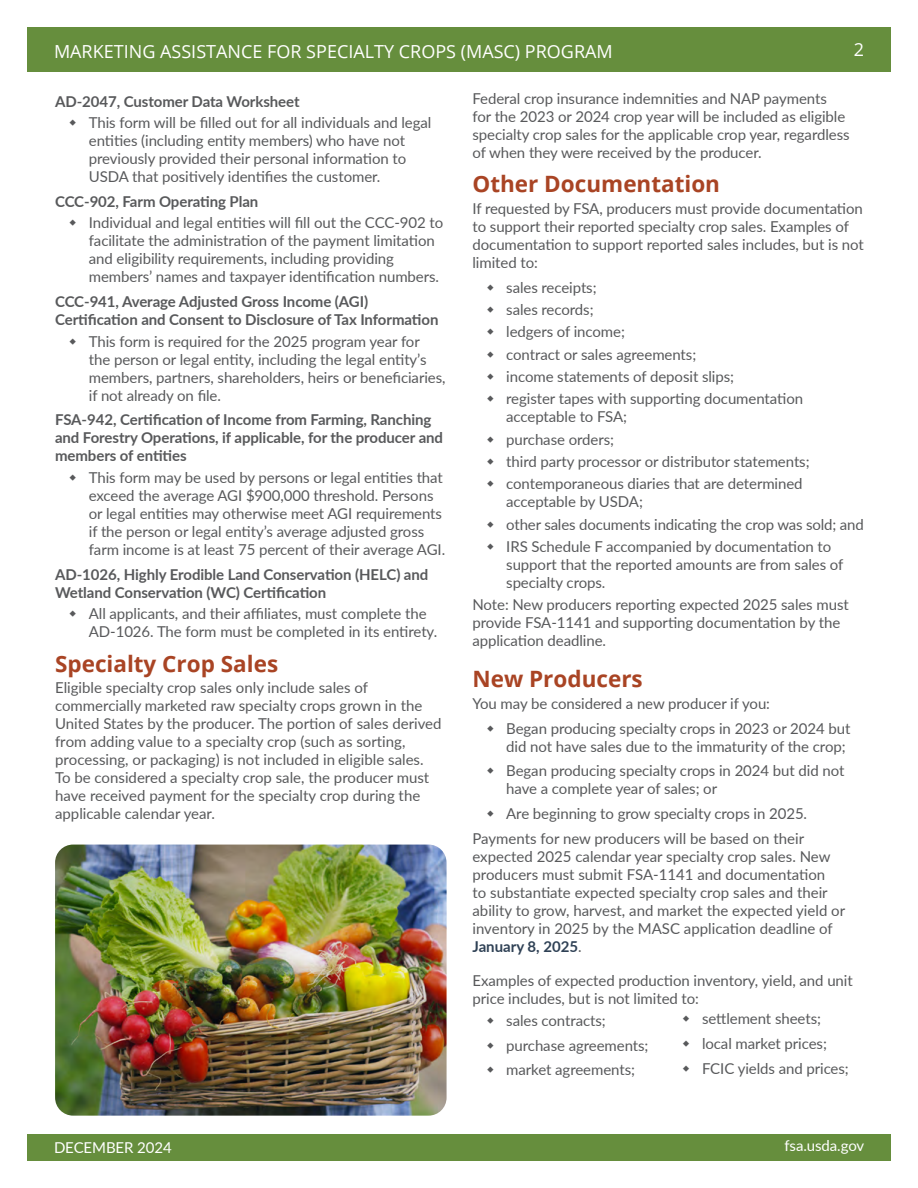
<style>
.page{position:relative;width:918px;height:1188px;background:#fff}
.page>*{position:absolute;margin:0;border:0;box-sizing:border-box;transform-origin:0 0}
.Body_Subhead{font:700 22.5px "Open Sans";color:#a94424}
.Body_Text{font:700 22.5px "Open Sans";color:#a94424}
.Sidebar_Text{font:18px "Open Sans";color:#fff}
.Bullets_level_1{font:15px/18px "Lato";letter-spacing:-.005em;color:#58595b}
.Body_Text-2{font:15px/18px "Lato";letter-spacing:-.005em;color:#58595b}
.Body_Text-3{font:700 15px/18px "Lato";letter-spacing:-.005em;color:#58595b}
.Body_Text_White{font:15px "Lato";letter-spacing:-.005em;color:#fff}
.s1{font-weight:700;color:#2f4155}
</style>
<div class="page">
<div style="left:27px;top:27px;width:864px;height:44px;background:#668e3d"></div>
<div style="left:27px;top:1134px;width:864px;height:27px;background:#668e3d"></div>
<img style="left:55px;top:845px;width:392px;height:271px">
<p class="Sidebar_Text" style="left:54px;top:39px;width:560px">MARKETING ASSISTANCE FOR SPECIALTY CROPS (MASC) PROGRAM</p>
<p class="Sidebar_Text" style="left:854px;top:37px;width:12px">2</p>
<p class="Body_Text-3" style="left:55px;top:91px;width:246px">AD-2047, Customer Data Worksheet</p>
<p class="Bullets_level_1" style="left:89px;top:113px;width:344px">This form will be filled out for all individuals and legal entities (including entity members) who have not previously provided their personal information to USDA that positively identifies the customer.</p>
<p class="Body_Text-3" style="left:55px;top:192px;width:205px">CCC-902, Farm Operating Plan</p>
<p class="Bullets_level_1" style="left:89px;top:213px;width:356px">Individual and legal entities will fill out the CCC-902 to facilitate the administration of the payment limitation and eligibility requirements, including providing members’ names and taxpayer identification numbers.</p>
<p class="Body_Text-3" style="left:55px;top:292px;width:385px">CCC-941, Average Adjusted Gross Income (AGI)<br>Certification and Consent to Disclosure of Tax Information</p>
<p class="Bullets_level_1" style="left:89px;top:332px;width:358px">This form is required for the 2025 program year for<br>the person or legal entity, including the legal entity’s members, partners, shareholders, heirs or beneficiaries, if not already on file.</p>
<p class="Body_Text-3" style="left:55px;top:410px;width:390px">FSA-942, Certification of Income from Farming, Ranching and Forestry Operations, if applicable, for the producer and members of entities</p>
<p class="Bullets_level_1" style="left:89px;top:468px;width:358px">This form may be used by persons or legal entities that exceed the average AGI $900,000 threshold. Persons or legal entities may otherwise meet AGI requirements if the person or legal entity’s average adjusted gross farm income is at least 75 percent of their average AGI.</p>
<p class="Body_Text-3" style="left:55px;top:565px;width:375px">AD-1026, Highly Erodible Land Conservation (HELC) and<br>Wetland Conservation (WC) Certification</p>
<p class="Bullets_level_1" style="left:89px;top:604px;width:350px">All applicants, and their affiliates, must complete the<br>AD-1026. The form must be completed in its entirety.</p>
<p class="Body_Text" style="left:55px;top:648px;width:225px">Specialty Crop Sales</p>
<p class="Body_Text-2" style="left:55px;top:678px;width:388px">Eligible specialty crop sales only include sales of commercially marketed raw specialty crops grown in the United States by the producer. The portion of sales derived from adding value to a specialty crop (such as sorting, processing, or packaging) is not included in eligible sales.<br>To be considered a specialty crop sale, the producer must have received payment for the specialty crop during the applicable calendar year.</p>
<p class="Body_Text-2" style="left:472px;top:89px;width:379px">Federal crop insurance indemnities and NAP payments<br>for the 2023 or 2024 crop year will be included as eligible specialty crop sales for the applicable crop year, regardless of when they were received by the producer.</p>
<h2 class="Body_Subhead" style="left:472px;top:168px;width:249px">Other Documentation</h2>
<p class="Body_Text-2" style="left:472px;top:199px;width:393px">If requested by FSA, producers must provide documentation to support their reported specialty crop sales. Examples of documentation to support reported sales includes, but is not limited to:</p>
<p class="Bullets_level_1" style="left:506px;top:278px;width:92px">sales receipts;</p>
<p class="Bullets_level_1" style="left:506px;top:300px;width:89px">sales records;</p>
<p class="Bullets_level_1" style="left:506px;top:322px;width:120px">ledgers of income;</p>
<p class="Bullets_level_1" style="left:506px;top:345px;width:192px">contract or sales agreements;</p>
<p class="Bullets_level_1" style="left:506px;top:367px;width:229px">income statements of deposit slips;</p>
<p class="Bullets_level_1" style="left:506px;top:389px;width:298px">register tapes with supporting documentation acceptable to FSA;</p>
<p class="Bullets_level_1" style="left:506px;top:429px;width:109px">purchase orders;</p>
<p class="Bullets_level_1" style="left:506px;top:452px;width:305px">third party processor or distributor statements;</p>
<p class="Bullets_level_1" style="left:506px;top:474px;width:298px">contemporaneous diaries that are determined acceptable by USDA;</p>
<p class="Bullets_level_1" style="left:506px;top:514px;width:359px">other sales documents indicating the crop was sold; and</p>
<p class="Bullets_level_1" style="left:506px;top:537px;width:339px">IRS Schedule F accompanied by documentation to support that the reported amounts are from sales of specialty crops.</p>
<p class="Body_Text-2" style="left:472px;top:595px;width:378px">Note: New producers reporting expected 2025 sales must provide FSA-1141 and supporting documentation by the application deadline.</p>
<h2 class="Body_Subhead" style="left:472px;top:663px;width:172px">New Producers</h2>
<p class="Body_Text-2" style="left:472px;top:694px;width:299px">You may be considered a new producer if you:</p>
<p class="Bullets_level_1" style="left:506px;top:719px;width:346px">Began producing specialty crops in 2023 or 2024 but did not have sales due to the immaturity of the crop;</p>
<p class="Bullets_level_1" style="left:506px;top:761px;width:340px">Began producing specialty crops in 2024 but did not have a complete year of sales; or</p>
<p class="Bullets_level_1" style="left:506px;top:804px;width:302px">Are beginning to grow specialty crops in 2025.</p>
<p class="Body_Text-2" style="left:472px;top:829px;width:374px">Payments for new producers will be based on their expected 2025 calendar year specialty crop sales. New producers must submit FSA-1141 and documentation<br>to substantiate expected specialty crop sales and their ability to grow, harvest, and market the expected yield or inventory in 2025 by the MASC application deadline of <span class="s1">January 8, 2025</span>.</p>
<p class="Body_Text-2" style="left:472px;top:971px;width:382px">Examples of expected production inventory, yield, and unit price includes, but is not limited to:</p>
<p class="Bullets_level_1" style="left:506px;top:1011px;width:101px">sales contracts;</p>
<p class="Bullets_level_1" style="left:506px;top:1036px;width:144px">purchase agreements;</p>
<p class="Bullets_level_1" style="left:506px;top:1060px;width:130px">market agreements;</p>
<p class="Bullets_level_1" style="left:702px;top:1009px;width:121px">settlement sheets;</p>
<p class="Bullets_level_1" style="left:702px;top:1034px;width:126px">local market prices;</p>
<p class="Bullets_level_1" style="left:702px;top:1059px;width:148px">FCIC yields and prices;</p>
<p class="Body_Text_White" style="left:54px;top:1137px;width:119px">DECEMBER 2024</p>
<p class="Body_Text_White" style="left:784px;top:1135px;width:81px">fsa.usda.gov</p>
</div>
